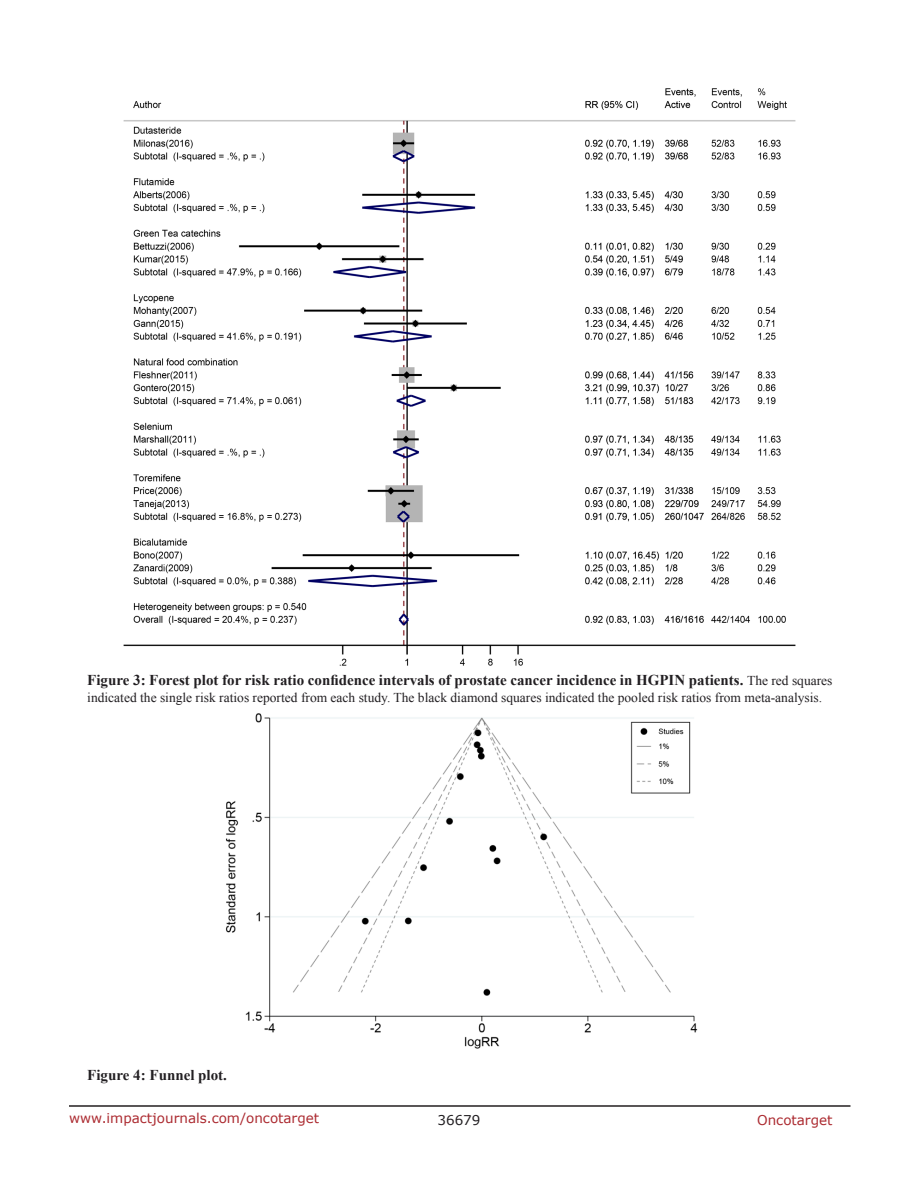
<style>
.page{position:relative;width:918px;height:1188px;background:#fff}
.page>*{position:absolute;margin:0;border:0;box-sizing:border-box;transform-origin:0 0}
.t1{font:700 15px "Times New Roman";color:#221f22}
.t2{font:13.5px "Times New Roman";color:#221f22}
.t3{font:13.5px "Verdana";color:#ac2b31}
.t4{font:13.5px "Verdana";color:#221f22}
.s1{font-weight:400;font-size:13.5px}
</style>
<div class="page">
<hr style="left:69px;top:1105px;width:781px;height:2px;background:#231f20">
<img style="left:226px;top:713px;width:472px;height:336px">
<img style="left:123px;top:88px;width:673px;height:578px">
<p class="t1" style="left:87px;top:670px;width:747px">Figure 3: Forest plot for risk ratio confidence intervals of prostate cancer incidence in HGPIN patients. <span class="s1">The red squares</span></p>
<p class="t2" style="left:87px;top:688px;width:736px">indicated the single risk ratios reported from each study. The black diamond squares indicated the pooled risk ratios from meta-analysis.</p>
<p class="t1" style="left:87px;top:1064px;width:141px">Figure 4: Funnel plot.</p>
<p class="t3" style="left:69px;top:1109px;width:252px">www.impactjournals.com/oncotarget</p>
<p class="t4" style="left:438px;top:1111px;width:44px">36679</p>
<p class="t3" style="left:757px;top:1111px;width:77px">Oncotarget</p>
</div>
